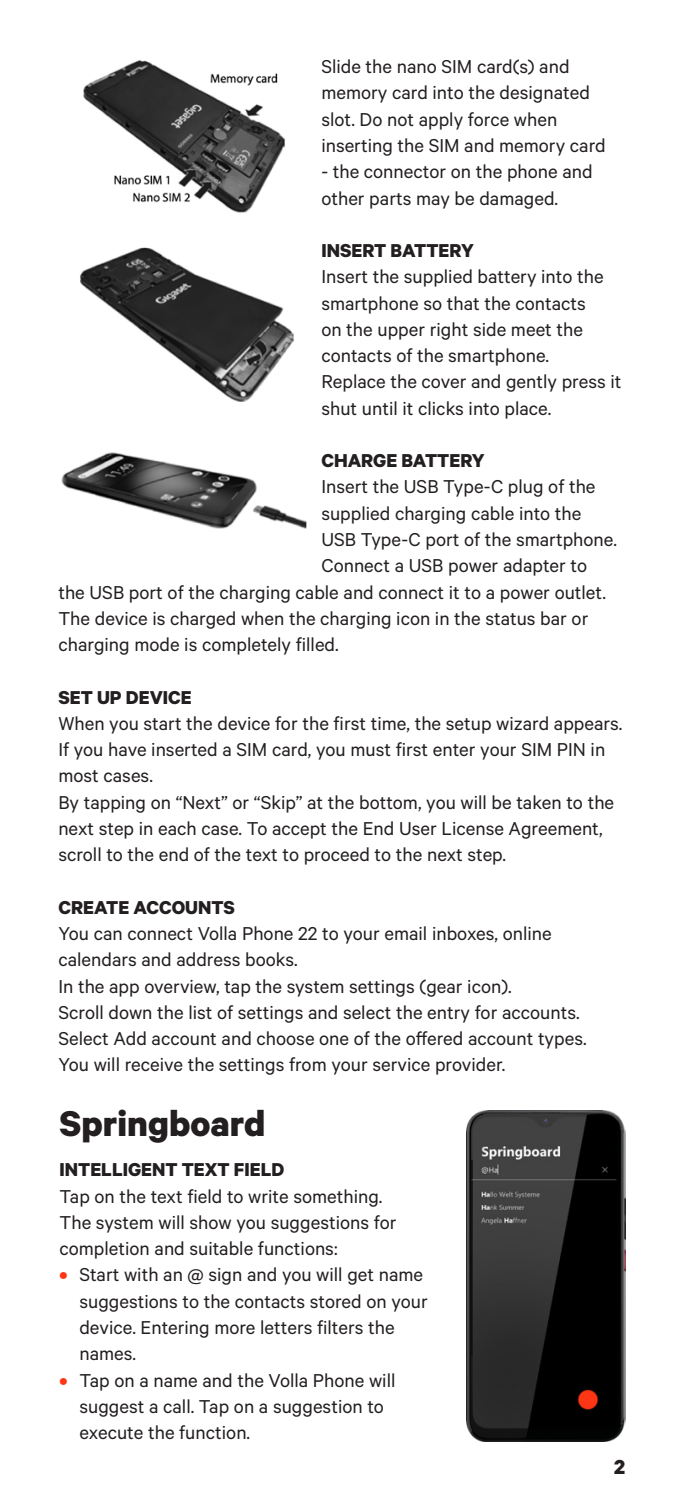
<style>
.page{position:relative;width:675px;height:1509px;background:#fff}
.page>*{position:absolute;margin:0;border:0;box-sizing:border-box;transform-origin:0 0}
.Page_Title{font:700 40.25px "Calibre";color:#231f20}
.t1{font:700 22.75px "Calibre";color:#231f20}
.Small_Paragraph{font:21px/26.2px "Calibre";color:#231f20}
.All_caps_subtitle{font:700 21px "Calibre";color:#231f20}
.s1{font-weight:700;color:#ff3615}
</style>
<div class="page">
<img style="left:83px;top:60px;width:202px;height:153px">
<img style="left:80px;top:247px;width:214px;height:155px">
<img style="left:61px;top:452px;width:246px;height:77px">
<img style="left:467px;top:1110px;width:158px;height:331px">
<p class="Small_Paragraph" style="left:321px;top:53px;width:286px">Slide the nano SIM card(s) and memory card into the designated slot. Do not apply force when inserting the SIM and memory card</p>
<p class="Small_Paragraph" style="left:321px;top:158px;width:273px">- the connector on the phone and other parts may be damaged.</p>
<p class="All_caps_subtitle" style="left:321px;top:238px;width:154px">INSERT BATTERY</p>
<p class="Small_Paragraph" style="left:321px;top:263px;width:284px">Insert the supplied battery into the smartphone so that the contacts on the upper right side meet the contacts of the smartphone.</p>
<p class="Small_Paragraph" style="left:321px;top:368px;width:302px">Replace the cover and gently press it shut until it clicks into place.</p>
<p class="All_caps_subtitle" style="left:321px;top:448px;width:165px">CHARGE BATTERY</p>
<p class="Small_Paragraph" style="left:321px;top:473px;width:276px">Insert the USB Type-C plug of the</p>
<p class="Small_Paragraph" style="left:321px;top:499px;width:261px">supplied charging cable into the</p>
<p class="Small_Paragraph" style="left:321px;top:525px;width:297px">USB Type-C port of the smartphone.</p>
<p class="Small_Paragraph" style="left:321px;top:552px;width:267px">Connect a USB power adapter to</p>
<p class="Small_Paragraph" style="left:58px;top:578px;width:549px">the USB port of the charging cable and connect it to a power outlet.</p>
<p class="Small_Paragraph" style="left:58px;top:604px;width:531px">The device is charged when the charging icon in the status bar or</p>
<p class="Small_Paragraph" style="left:58px;top:630px;width:282px">charging mode is completely filled.</p>
<p class="All_caps_subtitle" style="left:58px;top:684px;width:135px">SET UP DEVICE</p>
<p class="Small_Paragraph" style="left:58px;top:709px;width:565px">When you start the device for the first time, the setup wizard appears.<br>If you have inserted a SIM card, you must first enter your SIM PIN in most cases.</p>
<p class="Small_Paragraph" style="left:58px;top:788px;width:557px">By tapping on “Next” or “Skip” at the bottom, you will be taken to the next step in each case. To accept the End User License Agreement, scroll to the end of the text to proceed to the next step.</p>
<p class="All_caps_subtitle" style="left:58px;top:894px;width:178px">CREATE ACCOUNTS</p>
<p class="Small_Paragraph" style="left:58px;top:919px;width:495px">You can connect Volla Phone 22 to your email inboxes, online calendars and address books.</p>
<p class="Small_Paragraph" style="left:58px;top:972px;width:455px">In the app overview, tap the system settings (gear icon).</p>
<p class="Small_Paragraph" style="left:58px;top:998px;width:523px">Scroll down the list of settings and select the entry for accounts.</p>
<p class="Small_Paragraph" style="left:58px;top:1024px;width:530px">Select Add account and choose one of the offered account types.<br>You will receive the settings from your service provider.</p>
<p class="Page_Title" style="left:60px;top:1099px;width:207px">Springboard</p>
<p class="All_caps_subtitle" style="left:60px;top:1156px;width:226px">INTELLIGENT TEXT FIELD</p>
<p class="Small_Paragraph" style="left:60px;top:1182px;width:338px">Tap on the text field to write something.<br>The system will show you suggestions for completion and suitable functions:</p>
<p class="Small_Paragraph" style="left:79px;top:1260px;width:350px;text-indent:-20px"><span class="s1">•</span> Start with an @ sign and you will get name suggestions to the contacts stored on your device. Entering more letters filters the names.</p>
<p class="Small_Paragraph" style="left:79px;top:1365px;width:317px;text-indent:-20px"><span class="s1">•</span> Tap on a name and the Volla Phone will suggest a call. Tap on a suggestion to execute the function.</p>
<p class="t1" style="left:614px;top:1452px;width:13px">2</p>
</div>
